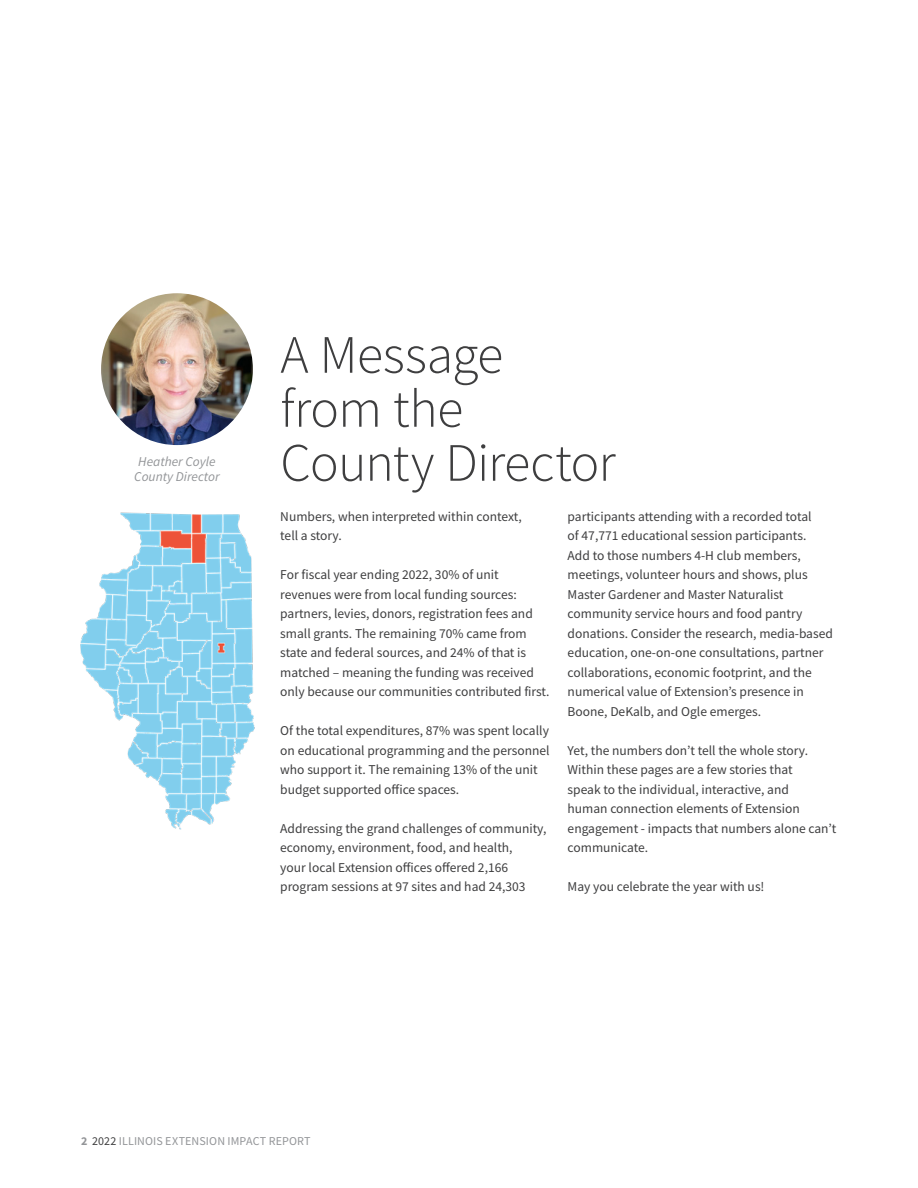
<style>
.page{position:relative;width:918px;height:1188px;background:#fff}
.page>*{position:absolute;margin:0;border:0;box-sizing:border-box;transform-origin:0 0}
.Large_Title{font:300 54px/54px "Source Sans Pro";letter-spacing:-.015em;color:#3e3e3f}
.t1{font:13.5px/19.5px "Source Sans Pro";color:#3e3e3f}
.Article_Body_Text{font:italic 13.5px/15px "Source Sans Pro";color:#939598;text-align:center}
.t2{font:12px "Source Sans Pro";letter-spacing:.01em;color:#939598}
.s1{font-weight:700}
.s2{color:#3e3e3f}
</style>
<div class="page">
<img style="left:101px;top:293px;width:152px;height:152px;border-radius:76px">
<img style="left:80px;top:512px;width:175px;height:318px">
<p class="Article_Body_Text" style="left:134px;top:454px;width:87px">Heather Coyle<br>County Director</p>
<h1 class="Large_Title" style="left:280px;top:328px;width:337px">A Message from the<br>County Director</h1>
<p class="t1" style="left:280px;top:507px;width:243px">Numbers, when interpreted within context, tell a story.</p>
<p class="t1" style="left:280px;top:565px;width:271px">For fiscal year ending 2022, 30% of unit revenues were from local funding sources: partners, levies, donors, registration fees and small grants. The remaining 70% came from state and federal sources, and 24% of that is matched – meaning the funding was received only because our communities contributed first.</p>
<p class="t1" style="left:280px;top:721px;width:271px">Of the total expenditures, 87% was spent locally on educational programming and the personnel who support it. The remaining 13% of the unit budget supported office spaces.</p>
<p class="t1" style="left:280px;top:819px;width:268px">Addressing the grand challenges of community, economy, environment, food, and health,<br>your local Extension offices offered 2,166 program sessions at 97 sites and had 24,303</p>
<p class="t1" style="left:568px;top:507px;width:267px">participants attending with a recorded total<br>of 47,771 educational session participants.<br>Add to those numbers 4-H club members, meetings, volunteer hours and shows, plus Master Gardener and Master Naturalist community service hours and food pantry donations. Consider the research, media-based education, one-on-one consultations, partner collaborations, economic footprint, and the numerical value of Extension’s presence in Boone, DeKalb, and Ogle emerges.</p>
<p class="t1" style="left:568px;top:741px;width:270px">Yet, the numbers don’t tell the whole story.<br>Within these pages are a few stories that<br>speak to the individual, interactive, and<br>human connection elements of Extension engagement - impacts that numbers alone can’t communicate.</p>
<p class="t1" style="left:568px;top:877px;width:198px">May you celebrate the year with us!</p>
<p class="t2" style="left:81px;top:1133px;width:231px"><span class="s1">2</span> <span class="s2">2022</span> ILLINOIS EXTENSION IMPACT REPORT</p>
</div>
